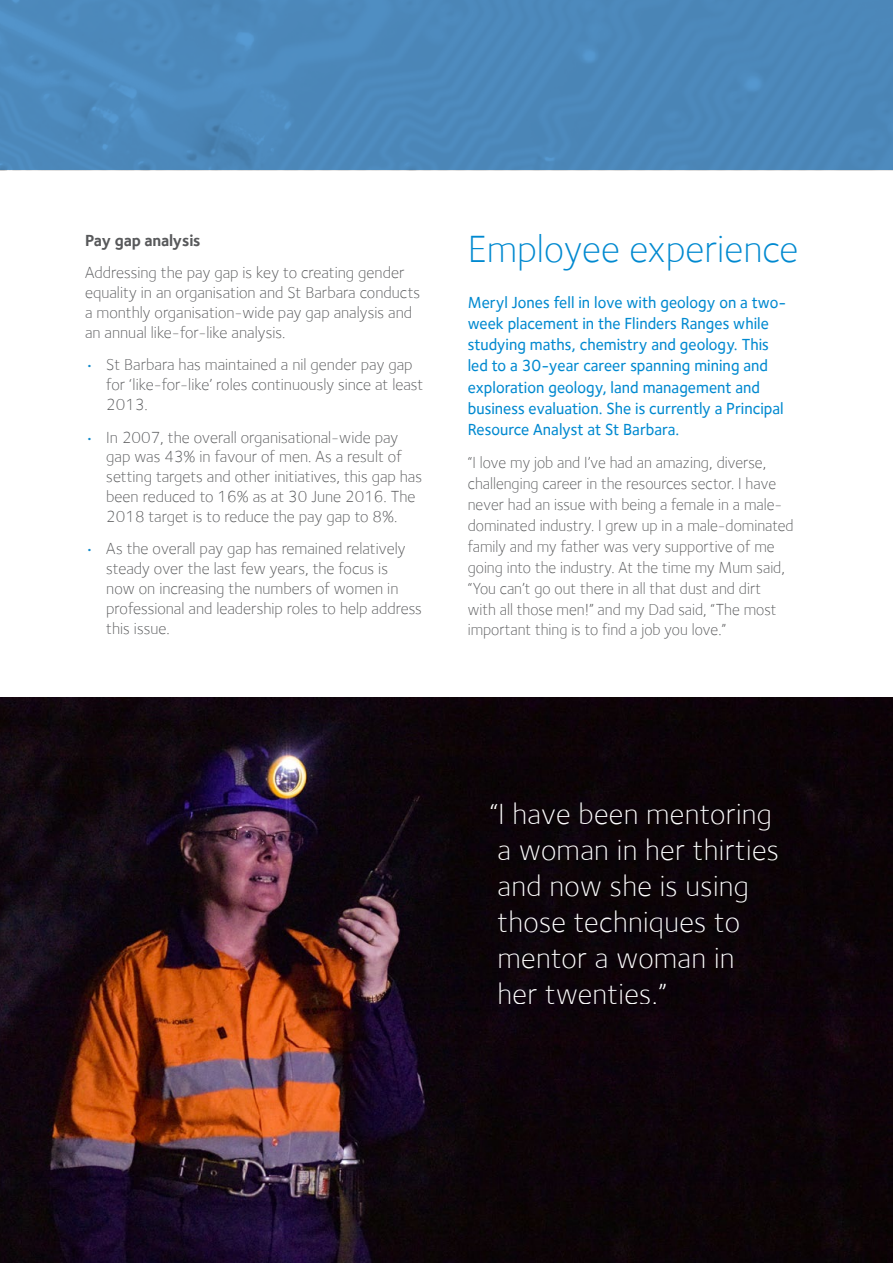
<style>
.page{position:relative;width:893px;height:1263px;background:#fff}
.page>*{position:absolute;margin:0;border:0;box-sizing:border-box;transform-origin:0 0}
.t1{font:300 39px "Foundry Sterling";color:#0089d0}
.t2{font:300 30px/36px "Foundry Sterling";letter-spacing:.01em;color:#fff}
.t3{font:300 16.5px/19.8px "Foundry Sterling";color:#58595b}
.t4{font:500 16.5px/21px "Foundry Sterling";letter-spacing:.005em;color:#0089d0}
.t5{font:700 16.5px "Foundry Sterling";letter-spacing:-.01em;color:#58595b}
.s1{color:#118acb}
</style>
<div class="page">
<div style="left:0;top:0;width:893px;height:170px;background:#4c88bb"></div>
<img style="left:0;top:697px;width:893px;height:566px">
<p class="t5" style="left:85px;top:230px;width:117px">Pay gap analysis</p>
<p class="t3" style="left:85px;top:263px;width:337px">Addressing the pay gap is key to creating gender equality in an organisation and St Barbara conducts a monthly organisation-wide pay gap analysis and an annual like-for-like analysis.</p>
<p class="t3" style="left:106px;top:355px;width:319px;text-indent:-21px"><span class="s1">•</span> St Barbara has maintained a nil gender pay gap for ‘like-for-like’ roles continuously since at least<br>2013.</p>
<p class="t3" style="left:106px;top:427px;width:317px;text-indent:-21px"><span class="s1">•</span> In 2007, the overall organisational-wide pay gap was 43% in favour of men. As a result of setting targets and other initiatives, this gap has been reduced to 16% as at 30 June 2016. The 2018 target is to reduce the pay gap to 8%.</p>
<p class="t3" style="left:106px;top:539px;width:317px;text-indent:-21px"><span class="s1">•</span> As the overall pay gap has remained relatively steady over the last few years, the focus is<br>now on increasing the numbers of women in professional and leadership roles to help address this issue.</p>
<p class="t1" style="left:468px;top:227px;width:332px">Employee experience</p>
<p class="t4" style="left:468px;top:292px;width:320px">Meryl Jones fell in love with geology on a two&shy;week placement in the Flinders Ranges while studying maths, chemistry and geology. This led to a 30-year career spanning mining and exploration geology, land management and business evaluation. She is currently a Principal Resource Analyst at St Barbara.</p>
<p class="t3" style="left:468px;top:452px;width:327px;line-height:20.9px">“I love my job and I’ve had an amazing, diverse, challenging career in the resources sector. I have never had an issue with being a female in a male&shy;dominated industry. I grew up in a male-dominated family and my father was very supportive of me going into the industry. At the time my Mum said, “You can’t go out there in all that dust and dirt<br>with all those men!” and my Dad said, “The most important thing is to find a job you love.”</p>
<h2 class="t2" style="left:489px;top:795px;width:292px">“I have been mentoring a woman in her thirties and now she is using those techniques to mentor a woman in<br>her twenties.”</h2>
</div>
